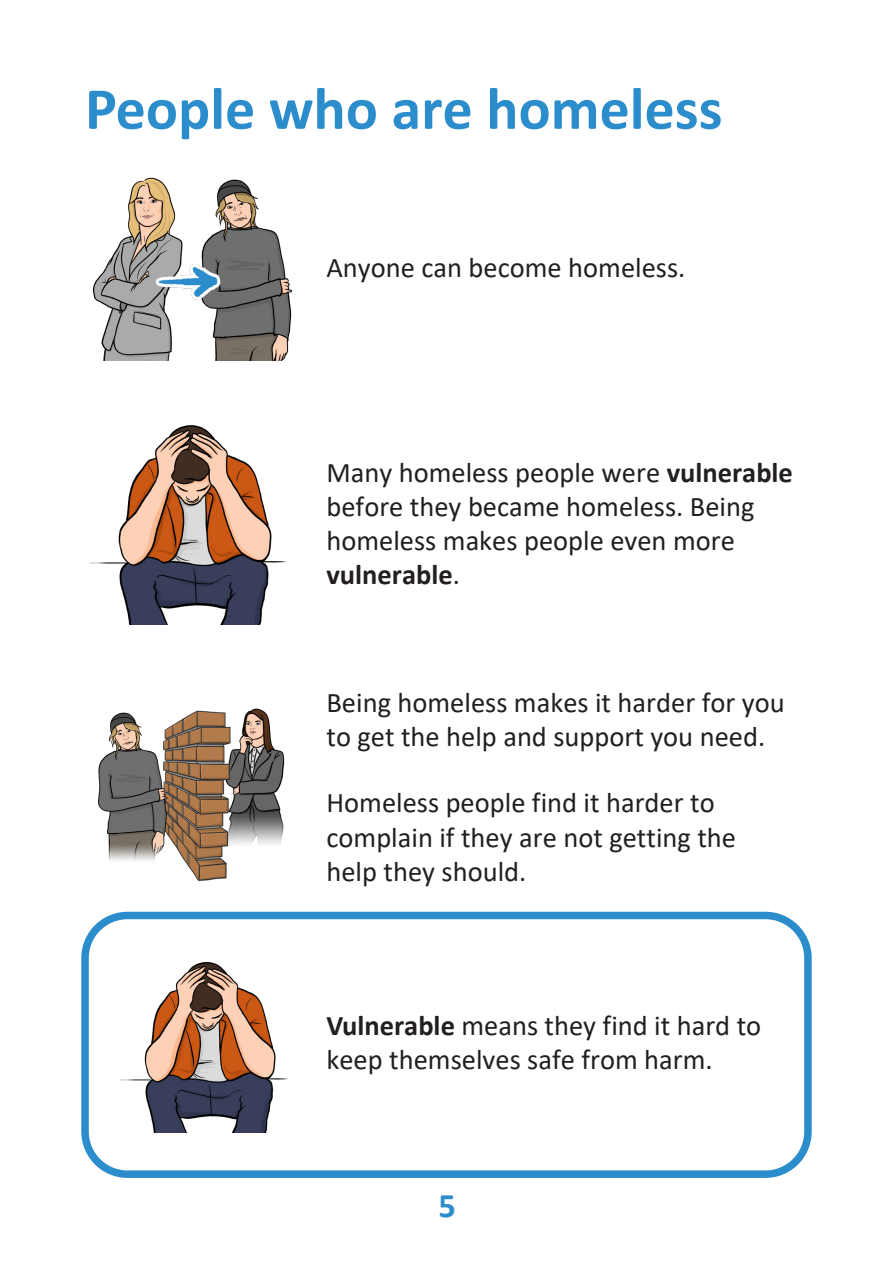
<style>
.page{position:relative;width:893px;height:1263px;background:#fff}
.page>*{position:absolute;margin:0;border:0;box-sizing:border-box;transform-origin:0 0}
.t1{font:700 60px "Calibri";color:#2c8dcd}
.t2{font:700 34.5px "Calibri";color:#2c8dcd}
.t3{font:28.5px/34.2px "Calibri";color:#231f20}
.s1{font-weight:700}
</style>
<div class="page">
<img style="left:92px;top:177px;width:200px;height:183px">
<img style="left:89px;top:425px;width:197px;height:200px">
<img style="left:98px;top:708px;width:187px;height:172px">
<div style="left:81px;top:912px;width:731px;height:266px;border:8px solid #2c8dcd;border-radius:43px"></div>
<img style="left:120px;top:961px;width:168px;height:171px">
<p class="t1" style="left:85px;top:66px;width:639px">People who are homeless</p>
<p class="t3" style="left:326px;top:249px;width:360px">Anyone can become homeless.</p>
<p class="t3" style="left:326px;top:454px;width:468px">Many homeless people were <span class="s1">vulnerable </span>before they became homeless. Being homeless makes people even more <span class="s1">vulnerable</span>.</p>
<p class="t3" style="left:326px;top:684px;width:460px">Being homeless makes it harder for you to get the help and support you need.</p>
<p class="t3" style="left:326px;top:785px;width:411px">Homeless people find it harder to complain if they are not getting the help they should.</p>
<p class="t3" style="left:326px;top:1008px;width:436px"><span class="s1">Vulnerable</span> means they find it hard to keep themselves safe from harm.</p>
<p class="t2" style="left:439px;top:1181px;width:19px">5</p>
</div>
